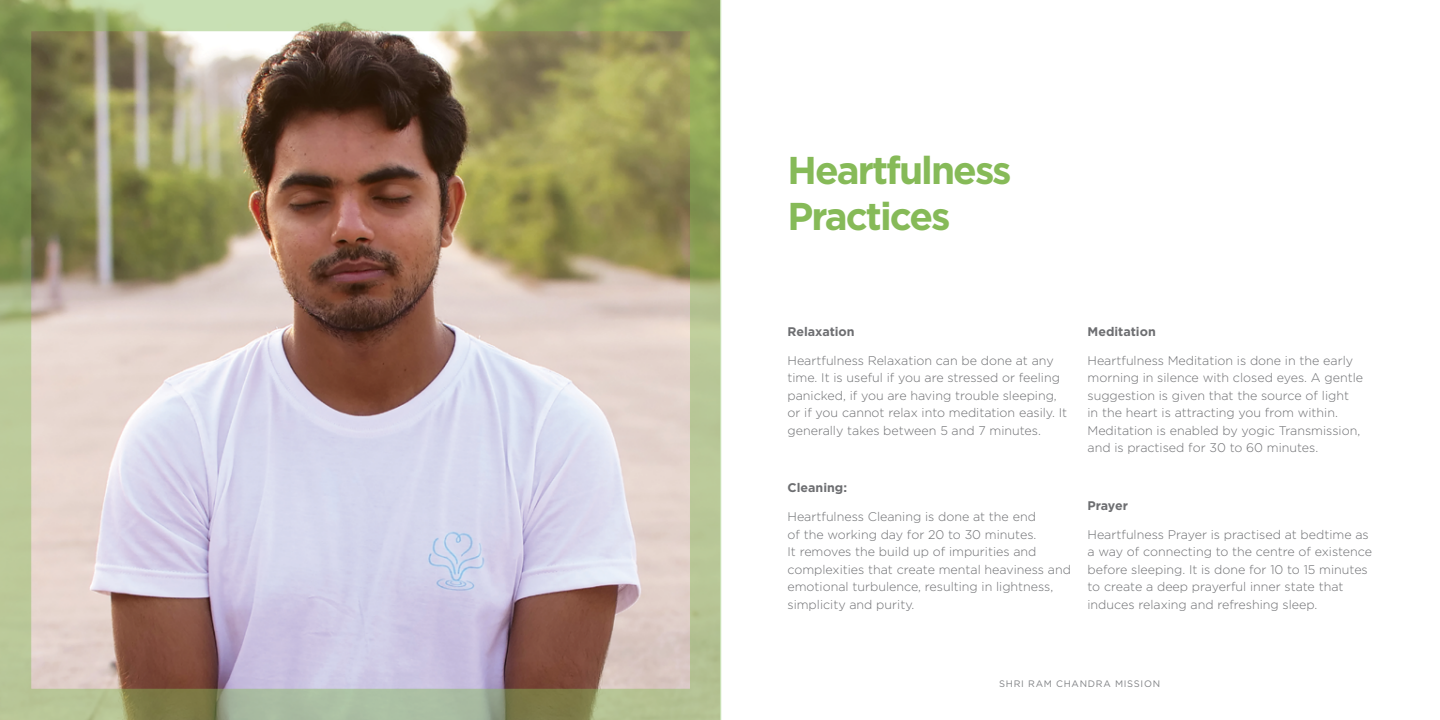
<style>
.page{position:relative;width:1440px;height:720px;background:#fff}
.page>*{position:absolute;margin:0;border:0;box-sizing:border-box;transform-origin:0 0}
.t1{font:700 38.75px/46.5px "Gotham";letter-spacing:-.05em;color:#86ba58}
.t2{font:300 12.5px/17.5px "Gotham";color:#6d6e71}
.t3{font:700 12.5px "Gotham";color:#6d6e71}
.t4{font:9.38px "Gotham";letter-spacing:.075em;color:#808285}
</style>
<div class="page">
<img style="left:32px;top:32px;width:657px;height:656px">
<div style="left:0;top:0;width:721px;height:720px;border:31px solid #86ba58"></div>
<h1 class="t1" style="left:788px;top:147px;width:226px">Heartfulness<br>Practices</h1>
<p class="t3" style="left:788px;top:324px;width:69px">Relaxation</p>
<p class="t2" style="left:788px;top:351px;width:281px">Heartfulness Relaxation can be done at any time. It is useful if you are stressed or feeling panicked, if you are having trouble sleeping, or if you cannot relax into meditation easily. It generally takes between 5 and 7 minutes.</p>
<p class="t3" style="left:788px;top:480px;width:61px">Cleaning:</p>
<p class="t2" style="left:788px;top:508px;width:285px">Heartfulness Cleaning is done at the end<br>of the working day for 20 to 30 minutes.<br>It removes the build up of impurities and complexities that create mental heaviness and emotional turbulence, resulting in lightness, simplicity and purity.</p>
<p class="t3" style="left:1088px;top:324px;width:70px">Meditation</p>
<p class="t2" style="left:1088px;top:351px;width:277px">Heartfulness Meditation is done in the early morning in silence with closed eyes. A gentle suggestion is given that the source of light<br>in the heart is attracting you from within.<br>Meditation is enabled by yogic Transmission, and is practised for 30 to 60 minutes.</p>
<p class="t3" style="left:1088px;top:497px;width:42px">Prayer</p>
<p class="t2" style="left:1088px;top:525px;width:286px">Heartfulness Prayer is practised at bedtime as a way of connecting to the centre of existence before sleeping. It is done for 10 to 15 minutes to create a deep prayerful inner state that induces relaxing and refreshing sleep.</p>
<p class="t4" style="left:999px;top:678px;width:162px">SHRI RAM CHANDRA MISSION</p>
</div>
